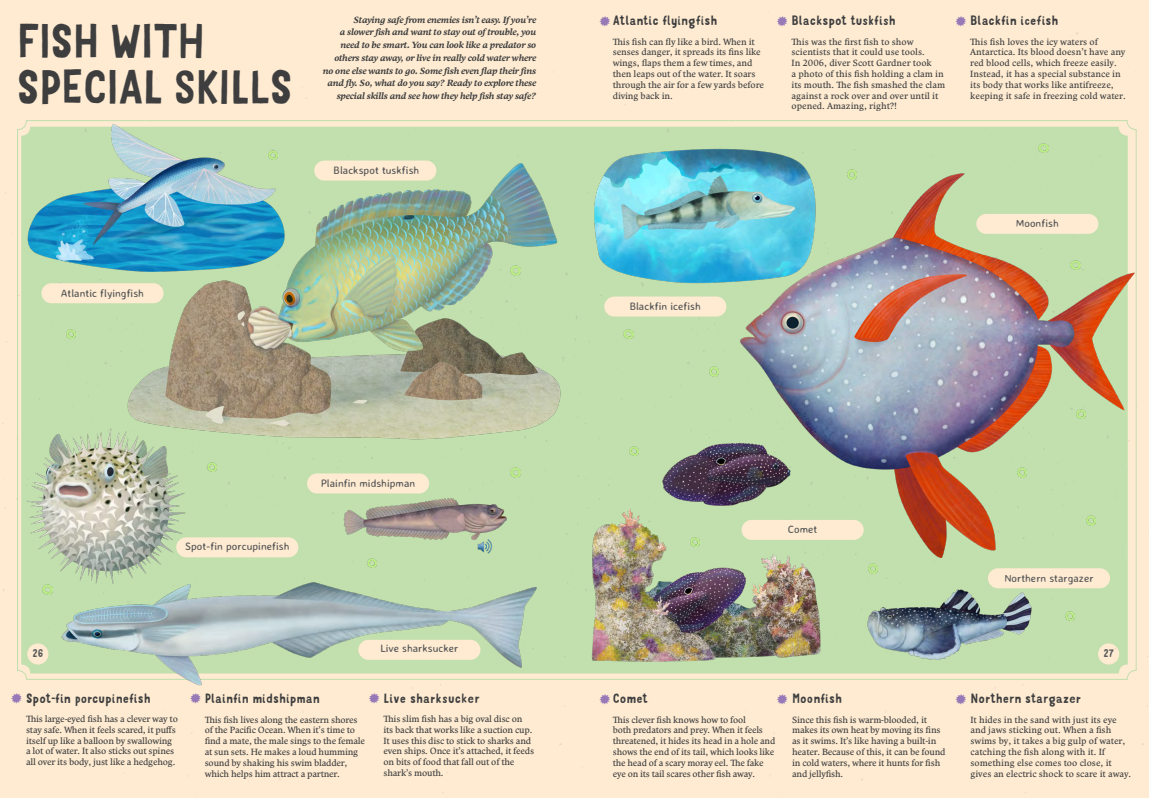
<style>
.page{position:relative;width:1149px;height:798px;background:#fff}
.page>*{position:absolute;margin:0;border:0;box-sizing:border-box;transform-origin:0 0}
.PODkap{font:45.75px/45.8px "Mr Dodo";letter-spacing:-.03em;color:#3e3e3f}
.text{font:15px "Mr Dodo";color:#9779b7}
.ZVÍŘATA{font:12.75px "Mr Dodo";color:#3e3e3f}
.popisky{font:10.73px "Averia Sans Libre";color:#57585a}
.t1{font:10.5px "Mr Dodo";color:#57585a}
.text-2{font:9px/10.8px "Comenia Serif Pro";letter-spacing:-.02em;color:#3e3e3f}
.text-3{font:9px/10.8px "Comenia Serif Pro";color:#3e3e3f}
.úvodní_text{font:italic 700 9px/12.8px "Comenia Serif Pro";letter-spacing:-.02em;color:#3e3e3f;text-align:right}
</style>
<div class="page">
<img style="left:0;top:0;width:1148px;height:797px">
<img style="left:659px;top:439px;width:60px;height:66px">
<img style="left:719px;top:136px;width:429px;height:438px">
<img style="left:560px;top:505px;width:273px;height:161px">
<img style="left:116px;top:133px;width:468px;height:319px">
<img style="left:343px;top:465px;width:167px;height:95px">
<img style="left:42px;top:560px;width:514px;height:133px">
<img style="left:25px;top:111px;width:265px;height:181px">
<img style="left:589px;top:143px;width:230px;height:145px">
<img style="left:14px;top:413px;width:173px;height:171px">
<img style="left:864px;top:584px;width:168px;height:79px">
<div style="left:41px;top:283px;width:122px;height:20px;background:#feebd1;border-radius:10px"></div>
<div style="left:314px;top:160px;width:122px;height:20px;background:#feebd1;border-radius:10px"></div>
<div style="left:604px;top:296px;width:122px;height:20px;background:#feebd1;border-radius:10px"></div>
<div style="left:975px;top:214px;width:123px;height:20px;background:#feebd1;border-radius:10px"></div>
<div style="left:307px;top:473px;width:122px;height:20px;background:#feebd1;border-radius:10px"></div>
<div style="left:741px;top:519px;width:122px;height:20px;background:#feebd1;border-radius:10px"></div>
<div style="left:987px;top:568px;width:122px;height:20px;background:#feebd1;border-radius:10px"></div>
<div style="left:176px;top:537px;width:122px;height:20px;background:#feebd1;border-radius:10px"></div>
<div style="left:358px;top:639px;width:122px;height:20px;background:#feebd1;border-radius:10px"></div>
<p class="PODkap" style="left:17px;top:20px;width:278px">FISH WITH<br>SPECIAL SKILLS</p>
<p class="úvodní_text" style="left:323px;top:13px;width:215px">Staying safe from enemies isn’t easy. If you’re<br>a slower fish and want to stay out of trouble, you need to be smart. You can look like a predator so others stay away, or live in really cold water where no one else wants to go. Some fish even flap their fins and fly. So, what do you say? Ready to explore these special skills and see how they help fish stay safe?</p>
<p class="popisky" style="left:333px;top:164px;width:87px">Blackspot tuskfish</p>
<p class="popisky" style="left:61px;top:286px;width:85px">Atlantic flyingfish</p>
<p class="ZVÍŘATA" style="left:612px;top:13px;width:106px">Atlantic flyingfish</p>
<p class="text-2" style="left:612px;top:36px;width:152px">This fish can fly like a bird. When it senses danger, it spreads its fins like wings, flaps them a few times, and then leaps out of the water. It soars through the air for a few yards before diving back in.</p>
<p class="ZVÍŘATA" style="left:791px;top:13px;width:106px">Blackspot tuskfish</p>
<p class="text-3" style="left:791px;top:36px;width:155px">This was the first fish to show scientists that it could use tools.<br>In 2006, diver Scott Gardner took<br>a photo of this fish holding a clam in its mouth. The fish smashed the clam against a rock over and over until it opened. Amazing, right?!</p>
<p class="ZVÍŘATA" style="left:969px;top:13px;width:90px">Blackfin icefish</p>
<p class="text-3" style="left:969px;top:36px;width:157px">This fish loves the icy waters of Antarctica. Its blood doesn’t have any red blood cells, which freeze easily.<br>Instead, it has a special substance in its body that works like antifreeze, keeping it safe in freezing cold water.</p>
<p class="text" style="left:598px;top:12px;width:14px">✹</p>
<p class="text" style="left:775px;top:12px;width:14px">✹</p>
<p class="text" style="left:954px;top:12px;width:14px">✹</p>
<p class="popisky" style="left:629px;top:299px;width:73px">Blackfin icefish</p>
<p class="popisky" style="left:1015px;top:217px;width:44px">Moonfish</p>
<p class="popisky" style="left:185px;top:539px;width:106px">Spot-fin porcupinefish</p>
<p class="popisky" style="left:321px;top:476px;width:96px">Plainfin midshipman</p>
<p class="popisky" style="left:787px;top:523px;width:31px">Comet</p>
<p class="popisky" style="left:1004px;top:571px;width:91px">Northern stargazer</p>
<p class="popisky" style="left:380px;top:641px;width:79px">Live sharksucker</p>
<p class="t1" style="left:32px;top:646px;width:12px">26</p>
<p class="t1" style="left:1102px;top:646px;width:12px">27</p>
<p class="ZVÍŘATA" style="left:970px;top:690px;width:112px">Northern stargazer</p>
<p class="text-3" style="left:970px;top:713px;width:162px">It hides in the sand with just its eye and jaws sticking out. When a fish swims by, it takes a big gulp of water, catching the fish along with it. If something else comes too close, it gives an electric shock to scare it away.</p>
<p class="ZVÍŘATA" style="left:26px;top:689px;width:126px">Spot-fin porcupinefish</p>
<p class="text-2" style="left:26px;top:713px;width:153px">This large-eyed fish has a clever way to stay safe. When it feels scared, it puffs itself up like a balloon by swallowing a lot of water. It also sticks out spines all over its body, just like a hedgehog.</p>
<p class="ZVÍŘATA" style="left:383px;top:689px;width:98px">Live sharksucker</p>
<p class="text-2" style="left:383px;top:713px;width:152px">This slim fish has a big oval disc on its back that works like a suction cup.<br>It uses this disc to stick to sharks and even ships. Once it’s attached, it feeds on bits of food that fall out of the shark’s mouth.</p>
<p class="text" style="left:10px;top:689px;width:14px">✹</p>
<p class="text" style="left:189px;top:689px;width:14px">✹</p>
<p class="text" style="left:368px;top:689px;width:14px">✹</p>
<p class="text" style="left:598px;top:689px;width:14px">✹</p>
<p class="text" style="left:775px;top:689px;width:14px">✹</p>
<p class="text" style="left:954px;top:689px;width:14px">✹</p>
<p class="ZVÍŘATA" style="left:612px;top:690px;width:37px">Comet</p>
<p class="text-2" style="left:612px;top:713px;width:164px">This clever fish knows how to fool<br>both predators and prey. When it feels threatened, it hides its head in a hole and shows the end of its tail, which looks like the head of a scary moray eel. The fake eye on its tail scares other fish away.</p>
<p class="ZVÍŘATA" style="left:791px;top:690px;width:51px">Moonfish</p>
<p class="text-2" style="left:791px;top:713px;width:155px">Since this fish is warm-blooded, it makes its own heat by moving its fins as it swims. It’s like having a built-in heater. Because of this, it can be found in cold waters, where it hunts for fish and jellyfish.</p>
<p class="ZVÍŘATA" style="left:205px;top:690px;width:117px">Plainfin midshipman</p>
<p class="text-2" style="left:205px;top:713px;width:162px">This fish lives along the eastern shores of the Pacific Ocean. When it’s time to find a mate, the male sings to the female at sun sets. He makes a loud humming sound by shaking his swim bladder, which helps him attract a partner.</p>
</div>
